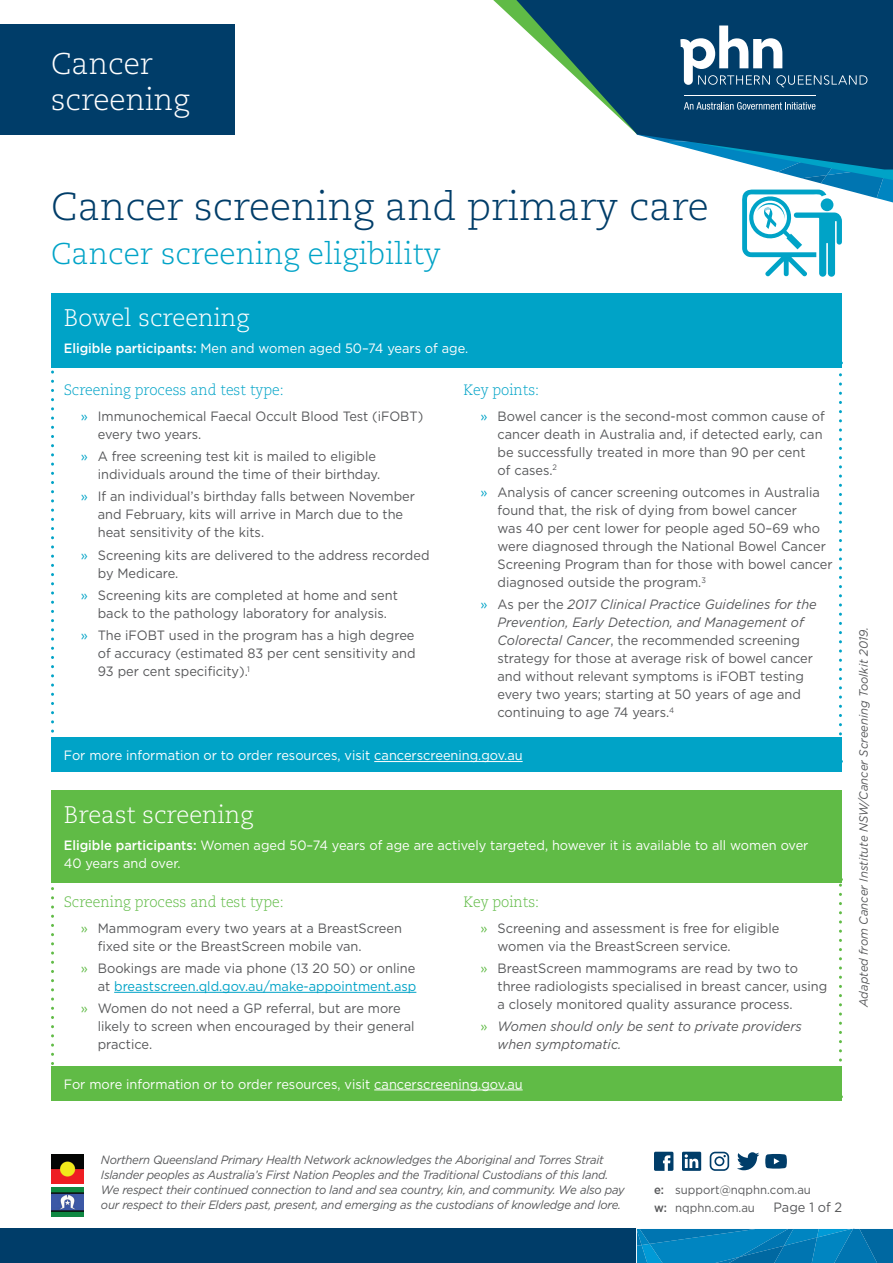
<style>
.page{position:relative;width:893px;height:1263px;background:#fff}
.page>*{position:absolute;margin:0;border:0;box-sizing:border-box;transform-origin:0 0}
._0_Title{font:300 39px "Caecilia LT Std";color:#003d69}
._0_Title-2{font:300 30px "Caecilia LT Std";color:#00a3c7}
.t1{font:300 30px/36px "Caecilia LT Std";color:#fff}
._0_Heading{font:300 24px "Caecilia LT Std";color:#fff}
.t2{font:300 15px "Caecilia LT Std";color:#00a3c7;scale:.95 1}
.t3{font:300 15px "Caecilia LT Std";color:#60bb46;scale:.95 1}
._0_Dot_points_-_leve{font:13.5px/18px "Gotham";color:#57585a;scale:.95 1}
._0_Body{font:13.5px/18px "Gotham";color:#fff;scale:.95 1}
.t4{font:13.5px/18px "Gotham";color:#00a3c7;text-align:right;scale:.95 1}
.t5{font:italic 13.5px/18px "Gotham";color:#57585a;scale:.95 1}
._0_Heading-2{font:13.5px "Gotham";color:#fff;scale:.95 1}
._0_Body-2{font:13.5px "Gotham";color:#57585a;scale:.95 1}
._0_Body-3{font:italic 12px/15px "Gotham";letter-spacing:-.02em;color:#57585a;scale:.95 1}
._0_Body-4{font:italic 12px "Gotham";color:#57585a;scale:.95 1}
.t6{font:12px "Gotham";color:#57585a;scale:.95 1}
.s1{font-weight:500}
.s2{color:#00a3c7}
.s3{font-style:italic}
.s4{color:#60bb46}
.s5{color:#57585a}
.s6{font-style:normal;color:#60bb46}
</style>
<div class="page">
<svg style="left:654px;top:1152px;width:19px;height:19px"></svg>
<svg style="left:737px;top:1152px;width:22px;height:18px"></svg>
<svg style="left:710px;top:1152px;width:19px;height:19px"></svg>
<svg style="left:682px;top:1152px;width:19px;height:19px"></svg>
<svg style="left:765px;top:1154px;width:22px;height:14px"></svg>
<div style="left:0;top:1229px;width:686px;height:34px;background:#003d69"></div>
<svg style="left:637px;top:1229px;width:256px;height:34px;background:#027db8"></svg>
<svg style="left:493px;top:0;width:23px;height:21px"></svg>
<svg style="left:516px;top:0;width:26px;height:46px"></svg>
<img style="left:51px;top:1154px;width:33px;height:30px">
<img style="left:51px;top:1187px;width:33px;height:30px">
<svg style="left:51px;top:372px;width:3px;height:366px"></svg>
<svg style="left:839px;top:367px;width:3px;height:371px"></svg>
<div style="left:51px;top:293px;width:791px;height:74px;background:#00a3c7"></div>
<div style="left:51px;top:738px;width:791px;height:34px;background:#00a3c7"></div>
<hr style="left:374px;top:761px;width:149px;height:1px;background:#fff">
<svg style="left:51px;top:888px;width:3px;height:177px"></svg>
<svg style="left:839px;top:883px;width:3px;height:179px"></svg>
<div style="left:51px;top:790px;width:791px;height:93px;background:#60bb46"></div>
<hr style="left:114px;top:992px;width:302px;height:1px;background:#00a3c7">
<div style="left:51px;top:1066px;width:791px;height:34px;background:#60bb46"></div>
<hr style="left:374px;top:1089px;width:149px;height:1px;background:#fff">
<div style="left:0;top:24px;width:234px;height:111px;background:#003d69"></div>
<svg style="left:542px;top:0;width:351px;height:277px"></svg>
<p class="t1" style="left:51px;top:46px;width:140px">Cancer screening</p>
<p class="_0_Title" style="left:51px;top:184px;width:659px">Cancer screening and primary care</p>
<p class="_0_Title-2" style="left:51px;top:237px;width:391px">Cancer screening eligibility</p>
<p class="_0_Heading" style="left:64px;top:304px;width:187px">Bowel screening</p>
<p class="_0_Heading-2" style="left:64px;top:339px;width:427px"><span class="s1">Eligible participants:</span> Men and women aged 50–74 years of age.</p>
<p class="t2" style="left:64px;top:381px;width:233px">Screening process and test type:</p>
<p class="t2" style="left:463px;top:381px;width:81px">Key points:</p>
<p class="_0_Dot_points_-_leve" style="left:98px;top:407px;width:344px;text-indent:-17px"><span class="s2">»</span> Immunochemical Faecal Occult Blood Test (iFOBT) every two years.</p>
<p class="_0_Dot_points_-_leve" style="left:98px;top:447px;width:299px;text-indent:-17px"><span class="s2">»</span> A free screening test kit is mailed to eligible individuals around the time of their birthday.</p>
<p class="_0_Dot_points_-_leve" style="left:98px;top:487px;width:335px;text-indent:-17px"><span class="s2">»</span> If an individual’s birthday falls between November and February, kits will arrive in March due to the heat sensitivity of the kits.</p>
<p class="_0_Dot_points_-_leve" style="left:98px;top:545px;width:351px;text-indent:-17px"><span class="s2">»</span> Screening kits are delivered to the address recorded by Medicare.</p>
<p class="_0_Dot_points_-_leve" style="left:81px;top:586px;width:335px;text-align:center"><span class="s2">»</span> Screening kits are completed at home and sent back to the pathology laboratory for analysis.</p>
<p class="_0_Dot_points_-_leve" style="left:98px;top:626px;width:336px;text-align:justify;text-indent:-17px"><span class="s2">»</span> The iFOBT used in the program has a high degree of accuracy (estimated 83 per cent sensitivity and 93 per cent specificity).<sup>1</sup></p>
<p class="_0_Dot_points_-_leve" style="left:497px;top:407px;width:346px;text-indent:-17px"><span class="s2">»</span> Bowel cancer is the second-most common cause of cancer death in Australia and, if detected early, can be successfully treated in more than 90 per cent<br>of cases.<sup>2</sup></p>
<p class="_0_Dot_points_-_leve" style="left:497px;top:483px;width:354px;text-indent:-17px"><span class="s2">»</span> Analysis of cancer screening outcomes in Australia found that, the risk of dying from bowel cancer<br>was 40 per cent lower for people aged 50–69 who were diagnosed through the National Bowel Cancer Screening Program than for those with bowel cancer diagnosed outside the program.<sup>3</sup></p>
<p class="_0_Dot_points_-_leve" style="left:497px;top:595px;width:338px;text-indent:-17px"><span class="s2">»</span> As per the <span class="s3">2017 Clinical Practice Guidelines for the Prevention, Early Detection, and Management of Colorectal Cancer</span>, the recommended screening strategy for those at average risk of bowel cancer and without relevant symptoms is iFOBT testing every two years; starting at 50 years of age and continuing to age 74 years.<sup>4</sup></p>
<p class="_0_Body" style="left:64px;top:746px;width:484px">For more information or to order resources, visit cancerscreening.gov.au</p>
<h3 class="_0_Heading" style="left:64px;top:801px;width:191px">Breast screening</h3>
<p class="_0_Body" style="left:64px;top:836px;width:785px"><span class="s1">Eligible participants:</span> Women aged 50–74 years of age are actively targeted, however it is available to all women over<br>40 years and over.</p>
<p class="t3" style="left:64px;top:893px;width:233px">Screening process and test type:</p>
<p class="t3" style="left:463px;top:893px;width:81px">Key points:</p>
<p class="_0_Dot_points_-_leve" style="left:98px;top:919px;width:322px;text-indent:-17px"><span class="s4">»</span> Mammogram every two years at a BreastScreen fixed site or the BreastScreen mobile van.</p>
<p class="t4" style="left:81px;top:959px;width:355px"><span class="s4">»</span> <span class="s5">Bookings are made via phone (13 20 50) or online at</span> breastscreen.qld.gov.au/make-appointment.asp</p>
<p class="_0_Dot_points_-_leve" style="left:98px;top:999px;width:335px;text-indent:-17px"><span class="s4">»</span> Women do not need a GP referral, but are more likely to screen when encouraged by their general practice.</p>
<p class="_0_Dot_points_-_leve" style="left:497px;top:919px;width:298px;text-indent:-17px"><span class="s4">»</span> Screening and assessment is free for eligible women via the BreastScreen service.</p>
<p class="_0_Dot_points_-_leve" style="left:497px;top:959px;width:349px;text-indent:-17px"><span class="s4">»</span> BreastScreen mammograms are read by two to three radiologists specialised in breast cancer, using a closely monitored quality assurance process.</p>
<p class="t5" style="left:497px;top:1017px;width:322px;text-indent:-17px"><span class="s6">»</span> Women should only be sent to private providers when symptomatic.</p>
<p class="_0_Body" style="left:64px;top:1074px;width:484px">For more information or to order resources, visit cancerscreening.gov.au</p>
<p class="_0_Body-4" style="left:856px;top:1007px;width:401px;rotate:-90deg">Adapted from Cancer Institute NSW/Cancer Screening Toolkit 2019.</p>
<p class="_0_Body-3" style="left:101px;top:1152px;width:553px">Northern Queensland Primary Health Network acknowledges the Aboriginal and Torres Strait Islander peoples as Australia’s First Nation Peoples and the Traditional Custodians of this land.<br>We respect their continued connection to land and sea country, kin, and community. We also pay our respect to their Elders past, present, and emerging as the custodians of knowledge and lore.</p>
<p class="t6" style="left:654px;top:1181px;width:167px"><span class="s1">e:</span> support@nqphn.com.au</p>
<p class="t6" style="left:654px;top:1200px;width:108px"><span class="s1">w:</span> nqphn.com.au</p>
<p class="_0_Body-2" style="left:773px;top:1198px;width:74px">Page 1 of 2</p>
</div>
